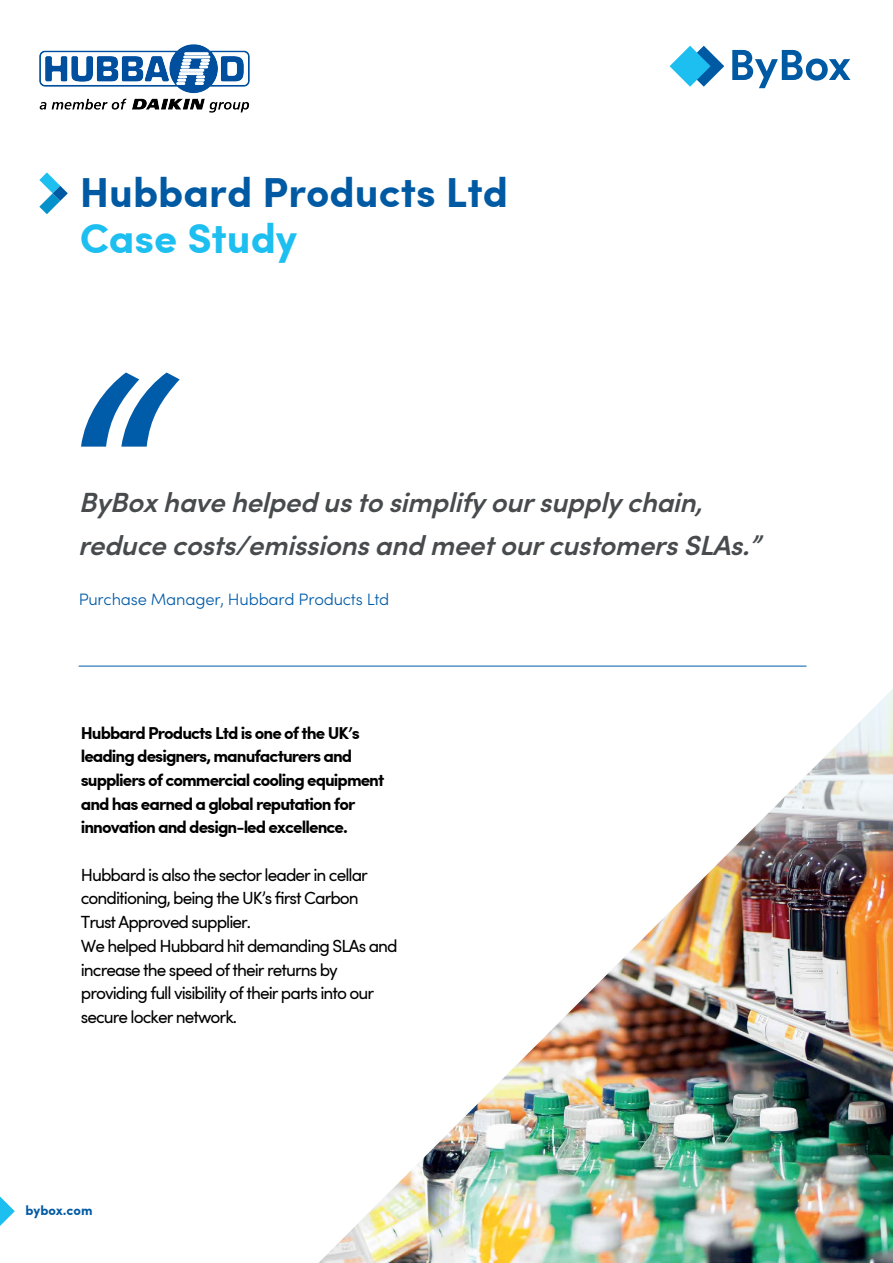
<style>
.page{position:relative;width:893px;height:1263px;background:#fff}
.page>*{position:absolute;margin:0;border:0;box-sizing:border-box;transform-origin:0 0}
.t1{font:700 42px "Sofia Pro";color:#005aa3}
.t2{font:700 42px "Sofia Pro";color:#1dbef0}
.t3{font:italic 600 27.75px/42.3px "Sofia Pro";color:#484b4d}
.t4{font:17.25px/23.7px "Sofia Pro";letter-spacing:-.055em;color:#000}
.t5{font:700 17.25px/23.7px "Sofia Pro";letter-spacing:-.055em;color:#000}
.t6{font:300 16.5px "Sofia Pro";letter-spacing:-.01em;color:#005ba8}
.t7{font:700 13.5px "Sofia Pro";letter-spacing:-.005em;color:#005aa3}
</style>
<div class="page">
<svg style="left:732px;top:50px;width:118px;height:38px"></svg>
<svg style="left:670px;top:46px;width:54px;height:41px"></svg>
<svg style="left:39px;top:172px;width:29px;height:42px"></svg>
<hr style="left:79px;top:666px;width:727px;height:1px;background:#005ba8">
<svg style="left:0;top:1196px;width:15px;height:30px"></svg>
<svg style="left:81px;top:372px;width:99px;height:75px"></svg>
<img style="left:319px;top:859px;width:574px;height:404px">
<img style="left:722px;top:689px;width:171px;height:346px">
<img style="left:39px;top:44px;width:211px;height:69px">
<h1 class="t1" style="left:80px;top:160px;width:430px">Hubbard Products Ltd</h1>
<h1 class="t2" style="left:80px;top:206px;width:219px">Case Study</h1>
<h2 class="t3" style="left:78px;top:479px;width:692px">ByBoxhavehelpedus to simplifyoursupplychain, reducecosts/emissions and meetourcustomersSLAs.”</h2>
<p class="t6" style="left:79px;top:588px;width:312px">Purchase Manager, Hubbard Products Ltd</p>
<p class="t5" style="left:81px;top:719px;width:305px">Hubbard Products Ltd is one of the UK’s leading designers, manufacturers and suppliers of commercial cooling equipment and has earned a global reputation for innovation and design-led excellence.</p>
<p class="t4" style="left:81px;top:863px;width:318px">Hubbard is also the sector leader in cellar conditioning, being the UK’s first Carbon Trust Approved supplier.<br>We helped Hubbard hit demanding SLAs and increase the speed of their returns by providing full visibility of their parts into our secure locker network.</p>
<p class="t7" style="left:26px;top:1200px;width:69px">bybox.com</p>
</div>
